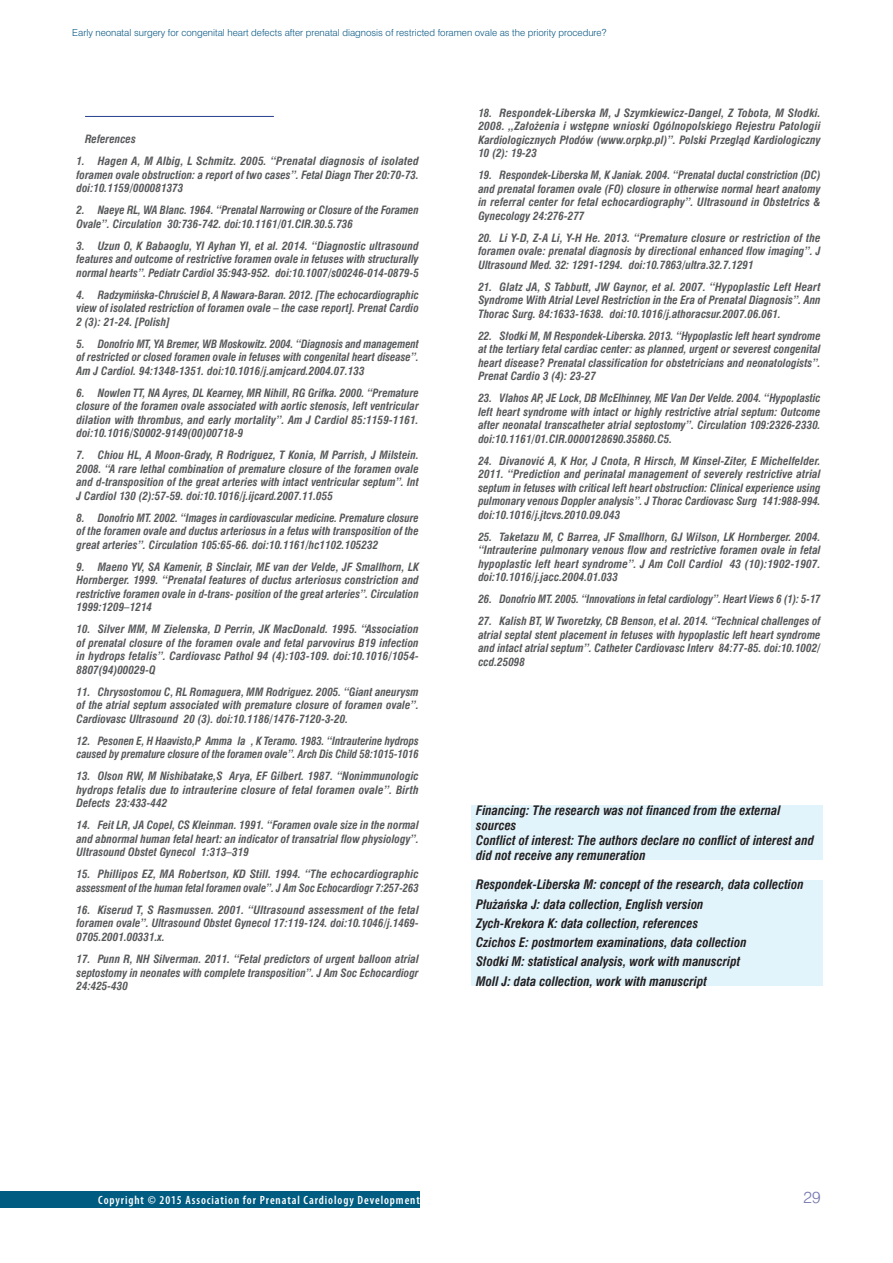
<style>
.page{position:relative;width:893px;height:1263px;background:#fff}
.page>*{position:absolute;margin:0;border:0;box-sizing:border-box;transform-origin:0 0}
.t1{font:15px "Swis 721 Lt PL";color:#7477b0}
._002_Akapit_zwykły{font:italic 700 12px/15px "Swis 721 Cn PL";color:#231f20}
.t2{font:600 condensed 12px "Myriad Pro";letter-spacing:.075em;color:#fff}
._002_Akapit_zwykły-2{font:italic 700 10.5px/13.5px "Swis 721 Cn PL";color:#57585a;text-align:justify}
._002_Akapit_zwykły-3{font:9px "Swis 721 Lt PL";color:#085783}
</style>
<div class="page">
<div style="left:0;top:1191px;width:420px;height:16px;background:#005c81"></div>
<hr style="left:85px;top:116px;width:189px;height:1px;background:#253f8e">
<div style="left:472px;top:805px;width:351px;height:55px;background:#e1f4fc"></div>
<div style="left:472px;top:880px;width:351px;height:106px;background:#e1f4fc"></div>
<p class="_002_Akapit_zwykły-3" style="left:72px;top:27px;width:536px">Early neonatal surgery for congenital heart defects after prenatal diagnosis of restricted foramen ovale as the priority procedure?</p>
<p class="_002_Akapit_zwykły-2" style="left:85px;top:133px;width:52px">References</p>
<p class="_002_Akapit_zwykły-2" style="left:77px;top:155px;width:344px">1. Hagen A, M Albig, L Schmitz. 2005. “Prenatal diagnosis of isolated foramen ovale obstruction: a report of two cases”. Fetal Diagn Ther 20:70-73. doi:10.1159/000081373</p>
<p class="_002_Akapit_zwykły-2" style="left:77px;top:204px;width:344px">2. Naeye RL, WA Blanc. 1964. “Prenatal Narrowing or Closure of the Foramen<br>Ovale”. Circulation 30:736-742. doi:10.1161/01.CIR.30.5.736</p>
<p class="_002_Akapit_zwykły-2" style="left:77px;top:239px;width:344px">3. Uzun O, K Babaoglu, YI Ayhan YI, et al. 2014. “Diagnostic ultrasound features and outcome of restrictive foramen ovale in fetuses with structurally normal hearts”. Pediatr Cardiol 35:943-952. doi:10.1007/s00246-014-0879-5</p>
<p class="_002_Akapit_zwykły-2" style="left:77px;top:288px;width:344px">4. Radzymińska-Chruściel B, A Nawara-Baran. 2012. [The echocardiographic view of isolated restriction of foramen ovale – the case report]. Prenat Cardio 2 (3): 21-24. [Polish]</p>
<p class="_002_Akapit_zwykły-2" style="left:77px;top:337px;width:344px">5. Donofrio MT, YA Bremer, WB Moskowitz. 2004. “Diagnosis and management of restricted or closed foramen ovale in fetuses with congenital heart disease”.<br>Am J Cardiol. 94:1348-1351. doi:10.1016/j.amjcard.2004.07.133</p>
<p class="_002_Akapit_zwykły-2" style="left:77px;top:386px;width:344px">6. Nowlen TT, NA Ayres, DL Kearney, MR Nihill, RG Grifka. 2000. “Premature closure of the foramen ovale associated with aortic stenosis, left ventricular dilation with thrombus, and early mortality”. Am J Cardiol 85:1159-1161. doi:10.1016/S0002-9149(00)00718-9</p>
<p class="_002_Akapit_zwykły-2" style="left:77px;top:449px;width:344px">7. Chiou HL, A Moon-Grady, R Rodriguez, T Konia, M Parrish, J Milstein.<br>2008. “A rare lethal combination of premature closure of the foramen ovale and d-transposition of the great arteries with intact ventricular septum”. Int J Cardiol 130 (2):57-59. doi:10.1016/j.ijcard.2007.11.055</p>
<p class="_002_Akapit_zwykły-2" style="left:77px;top:511px;width:344px">8. Donofrio MT. 2002. “Images in cardiovascular medicine. Premature closure of the foramen ovale and ductus arteriosus in a fetus with transposition of the great arteries”. Circulation 105:65-66. doi:10.1161/hc1102.105232</p>
<p class="_002_Akapit_zwykły-2" style="left:77px;top:560px;width:344px">9. Maeno YV, SA Kamenir, B Sinclair, ME van der Velde, JF Smallhorn, LK Hornberger. 1999. “Prenatal features of ductus arteriosus constriction and restrictive foramen ovale in d-trans- position of the great arteries”. Circulation 1999:1209–1214</p>
<p class="_002_Akapit_zwykły-2" style="left:77px;top:623px;width:344px">10. Silver MM, M Zielenska, D Perrin, JK MacDonald. 1995. “Association of prenatal closure of the foramen ovale and fetal parvovirus B19 infection in hydrops fetalis”. Cardiovasc Pathol 94 (4):103-109. doi:10.1016/1054- 8807(94)00029-Q</p>
<p class="_002_Akapit_zwykły-2" style="left:77px;top:685px;width:344px">11. Chrysostomou C, RL Romaguera, MM Rodriguez. 2005. “Giant aneurysm of the atrial septum associated with premature closure of foramen ovale”.<br>Cardiovasc Ultrasound 20 (3). doi:10.1186/1476-7120-3-20.</p>
<p class="_002_Akapit_zwykły-2" style="left:77px;top:734px;width:344px">12. Pesonen E, H Haavisto,P Amma ̈la ̈, K Teramo. 1983. “Intrauterine hydrops caused by premature closure of the foramen ovale”. Arch Dis Child 58:1015-1016</p>
<p class="_002_Akapit_zwykły-2" style="left:77px;top:770px;width:344px">13. Olson RW, M Nishibatake,S Arya, EF Gilbert. 1987. “Nonimmunologic hydrops fetalis due to intrauterine closure of fetal foramen ovale”. Birth Defects 23:433-442</p>
<p class="_002_Akapit_zwykły-2" style="left:77px;top:819px;width:344px">14. Feit LR, JA Copel, CS Kleinman. 1991. “Foramen ovale size in the normal and abnormal human fetal heart: an indicator of transatrial flow physiology”.<br>Ultrasound Obstet Gynecol 1:313–319</p>
<p class="_002_Akapit_zwykły-2" style="left:77px;top:868px;width:344px">15. Phillipos EZ, MA Robertson, KD Still. 1994. “The echocardiographic assessment of the human fetal foramen ovale”. J Am Soc Echocardiogr 7:257-263</p>
<p class="_002_Akapit_zwykły-2" style="left:77px;top:903px;width:344px">16. Kiserud T, S Rasmussen. 2001. “Ultrasound assessment of the fetal foramen ovale”. Ultrasound Obstet Gynecol 17:119-124. doi:10.1046/j.1469- 0705.2001.00331.x.</p>
<p class="_002_Akapit_zwykły-2" style="left:77px;top:952px;width:344px">17. Punn R, NH Silverman. 2011. “Fetal predictors of urgent balloon atrial septostomy in neonates with complete transposition”. J Am Soc Echocardiogr 24:425-430</p>
<p class="_002_Akapit_zwykły-2" style="left:478px;top:106px;width:344px">18. Respondek-Liberska M, J Szymkiewicz-Dangel, Z Tobota, M Słodki.<br>2008. „Założenia i wstępne wnioski Ogólnopolskiego Rejestru Patologii Kardiologicznych Płodów (www.orpkp.pl)”. Polski Przegląd Kardiologiczny 10 (2): 19-23</p>
<p class="_002_Akapit_zwykły-2" style="left:478px;top:169px;width:344px">19. Respondek-Liberska M, K Janiak. 2004. “Prenatal ductal constriction (DC) and prenatal foramen ovale (FO) closure in otherwise normal heart anatomy in referral center for fetal echocardiography”. Ultrasound in Obstetrics &amp; Gynecology 24:276-277</p>
<p class="_002_Akapit_zwykły-2" style="left:478px;top:231px;width:344px">20. Li Y-D, Z-A Li, Y-H He. 2013. “Premature closure or restriction of the foramen ovale: prenatal diagnosis by directional enhanced flow imaging”. J Ultrasound Med. 32: 1291-1294. doi:10.7863/ultra.32.7.1291</p>
<p class="_002_Akapit_zwykły-2" style="left:478px;top:280px;width:344px">21. Glatz JA, S Tabbutt, JW Gaynor, et al. 2007. “Hypoplastic Left Heart Syndrome With Atrial Level Restriction in the Era of Prenatal Diagnosis”. Ann Thorac Surg. 84:1633-1638. doi:10.1016/j.athoracsur.2007.06.061.</p>
<p class="_002_Akapit_zwykły-2" style="left:478px;top:329px;width:344px">22. Słodki M, M Respondek-Liberska. 2013. “Hypoplastic left heart syndrome at the tertiary fetal cardiac center: as planned, urgent or severest congenital heart disease? Prenatal classification for obstetricians and neonatologists”.<br>Prenat Cardio 3 (4): 23-27</p>
<p class="_002_Akapit_zwykły-2" style="left:478px;top:392px;width:344px">23. Vlahos AP, JE Lock, DB McElhinney, ME Van Der Velde. 2004. “Hypoplastic left heart syndrome with intact or highly restrictive atrial septum: Outcome after neonatal transcatheter atrial septostomy”. Circulation 109:2326-2330. doi:10.1161/01.CIR.0000128690.35860.C5.</p>
<p class="_002_Akapit_zwykły-2" style="left:478px;top:454px;width:344px">24. Divanović A, K Hor, J Cnota, R Hirsch, M Kinsel-Ziter, E Michelfelder.<br>2011. “Prediction and perinatal management of severely restrictive atrial septum in fetuses with critical left heart obstruction: Clinical experience using pulmonary venous Doppler analysis”. J Thorac Cardiovasc Surg 141:988-994. doi:10.1016/j.jtcvs.2010.09.043</p>
<p class="_002_Akapit_zwykły-2" style="left:478px;top:530px;width:344px">25. Taketazu M, C Barrea, JF Smallhorn, GJ Wilson, LK Hornberger. 2004. “Intrauterine pulmonary venous flow and restrictive foramen ovale in fetal hypoplastic left heart syndrome”. J Am Coll Cardiol 43 (10):1902-1907. doi:10.1016/j.jacc.2004.01.033</p>
<p class="_002_Akapit_zwykły-2" style="left:478px;top:593px;width:344px">26. Donofrio MT. 2005. “Innovations in fetal cardiology”. Heart Views 6 (1): 5-17</p>
<p class="_002_Akapit_zwykły-2" style="left:478px;top:615px;width:344px">27. Kalish BT, W Tworetzky, CB Benson, et al. 2014. “Technical challenges of atrial septal stent placement in fetuses with hypoplastic left heart syndrome and intact atrial septum”. Catheter Cardiovasc Interv 84:77-85. doi:10.1002/ ccd.25098</p>
<p class="_002_Akapit_zwykły" style="left:476px;top:802px;width:339px">Financing: The research was not financed from the external sources<br>Conflict of interest: The authors declare no conflict of interest and did not receive any remuneration</p>
<p class="_002_Akapit_zwykły" style="left:476px;top:877px;width:329px">Respondek-Liberska M: concept of the research, data collection</p>
<p class="_002_Akapit_zwykły" style="left:476px;top:896px;width:229px">Płużańska J: data collection, English version</p>
<p class="_002_Akapit_zwykły" style="left:476px;top:916px;width:224px">Zych-Krekora K: data collection, references</p>
<p class="_002_Akapit_zwykły" style="left:476px;top:935px;width:272px">Czichos E: postmortem examinations, data collection</p>
<p class="_002_Akapit_zwykły" style="left:476px;top:954px;width:266px">Słodki M: statistical analysis, work with manuscript</p>
<p class="_002_Akapit_zwykły" style="left:476px;top:973px;width:232px">Moll J: data collection, work with manuscript</p>
<p class="t2" style="left:98px;top:1192px;width:323px">Copyright © 2015 Association for Prenatal Cardiology Development</p>
<p class="t1" style="left:803px;top:1187px;width:19px">29</p>
</div>
